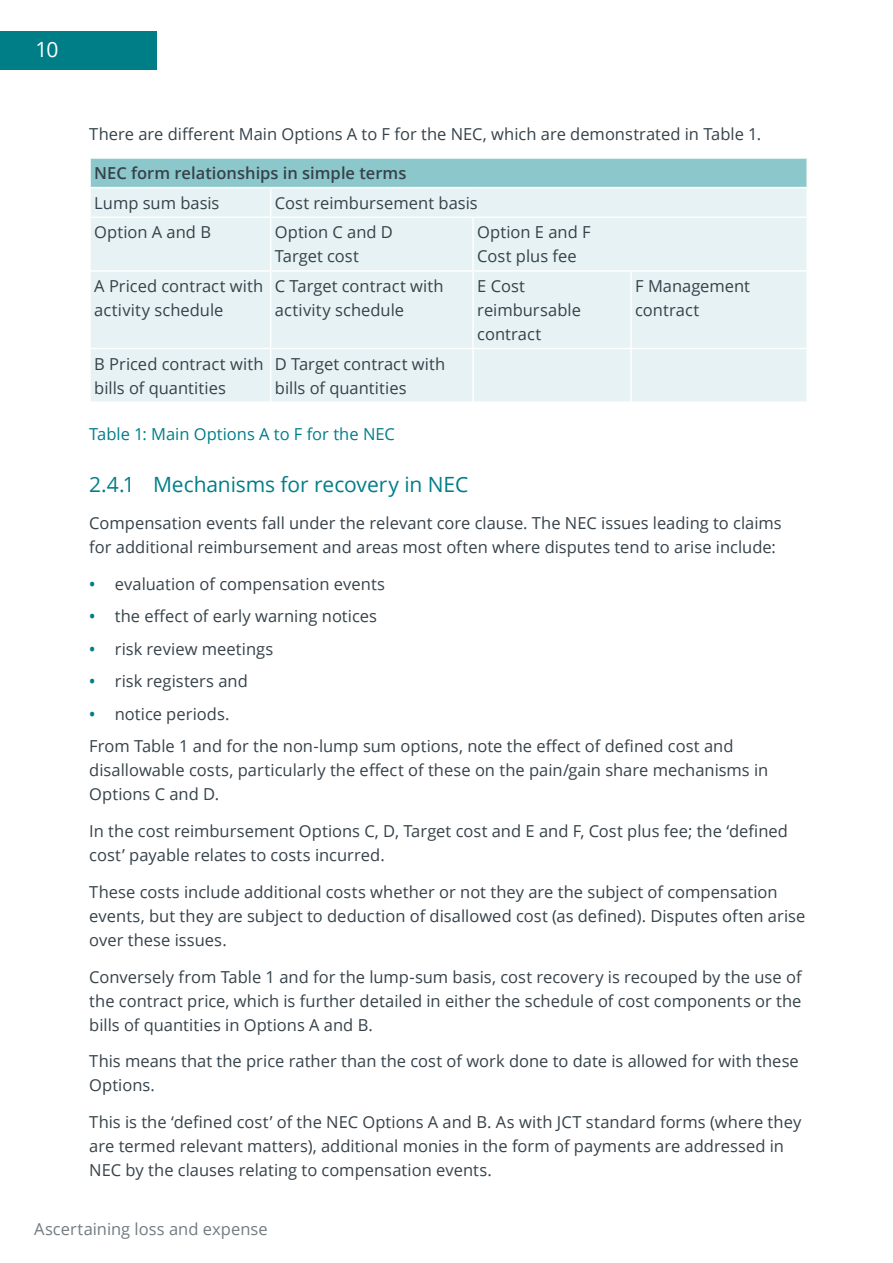
<style>
.page{position:relative;width:893px;height:1263px;background:#fff}
.page>*{position:absolute;margin:0;border:0;box-sizing:border-box;transform-origin:0 0}
.Heading_3{font:21px "Open Sans";letter-spacing:-.005em;color:#007e88}
.Body_Text{font:16.5px/24px "Open Sans";color:#36424a}
.Body_Text-2{font:600 16.5px "Open Sans";color:#36424a}
.Heading_4_caption{font:16.5px "Open Sans";color:#007e88}
.t1{font:16.5px "Open Sans";color:#727b80}
.t2{font:13.5px "Open Sans";color:#fff}
.s1{font-size:21px}
.s2{font-weight:600;color:#007e88}
</style>
<div class="page">
<div style="left:90px;top:158px;width:717px;height:30px;background:#8cc8cb"></div>
<div style="left:91px;top:188px;width:715px;height:213px;background:#e6f2f3"></div>
<hr style="left:89px;top:157px;width:182px;height:2px;background:#fff">
<hr style="left:89px;top:159px;width:2px;height:28px;background:#fff">
<hr style="left:271px;top:157px;width:202px;height:2px;background:#fff">
<hr style="left:473px;top:157px;width:158px;height:2px;background:#fff">
<hr style="left:631px;top:157px;width:177px;height:2px;background:#fff">
<hr style="left:806px;top:159px;width:2px;height:28px;background:#fff">
<hr style="left:89px;top:187px;width:182px;height:1px;background:#fff">
<hr style="left:271px;top:187px;width:202px;height:1px;background:#fff">
<svg style="left:270px;top:188px;width:1px;height:28px"></svg>
<hr style="left:473px;top:187px;width:158px;height:1px;background:#fff">
<hr style="left:631px;top:187px;width:177px;height:1px;background:#fff">
<hr style="left:89px;top:216px;width:182px;height:2px;background:#fff">
<hr style="left:271px;top:216px;width:202px;height:2px;background:#fff">
<hr style="left:270px;top:218px;width:1px;height:52px;background:#fff">
<hr style="left:473px;top:216px;width:158px;height:2px;background:#fff">
<hr style="left:472px;top:218px;width:2px;height:52px;background:#fff">
<hr style="left:631px;top:216px;width:177px;height:2px;background:#fff">
<hr style="left:89px;top:270px;width:182px;height:2px;background:#fff">
<hr style="left:271px;top:270px;width:202px;height:2px;background:#fff">
<hr style="left:270px;top:272px;width:1px;height:76px;background:#fff">
<hr style="left:473px;top:270px;width:158px;height:2px;background:#fff">
<hr style="left:472px;top:272px;width:2px;height:76px;background:#fff">
<hr style="left:631px;top:270px;width:177px;height:2px;background:#fff">
<hr style="left:630px;top:272px;width:2px;height:76px;background:#fff">
<hr style="left:89px;top:348px;width:182px;height:1px;background:#fff">
<hr style="left:271px;top:348px;width:202px;height:1px;background:#fff">
<hr style="left:270px;top:349px;width:1px;height:52px;background:#fff">
<hr style="left:473px;top:348px;width:158px;height:1px;background:#fff">
<hr style="left:472px;top:349px;width:2px;height:52px;background:#fff">
<hr style="left:631px;top:348px;width:177px;height:1px;background:#fff">
<hr style="left:630px;top:349px;width:2px;height:52px;background:#fff">
<div style="left:0;top:31px;width:157px;height:39px;background:#007e88"></div>
<p class="t2" style="left:35px;top:42px;width:24px">IP<span class="s1">10</span></p>
<p class="Body_Text" style="left:89px;top:122px;width:673px">There are different Main Options A to F for the NEC, which are demonstrated in Table 1.</p>
<p class="Body_Text-2" style="left:94px;top:162px;width:314px">NEC form relationships in simple terms</p>
<p class="Body_Text" style="left:94px;top:190px;width:127px">Lump sum basis</p>
<p class="Body_Text" style="left:275px;top:190px;width:204px">Cost reimbursement basis</p>
<p class="Body_Text" style="left:94px;top:220px;width:118px">Option A and B</p>
<p class="Body_Text" style="left:275px;top:220px;width:120px">Option C and D<br>Target cost</p>
<p class="Body_Text" style="left:477px;top:220px;width:115px">Option E and F<br>Cost plus fee</p>
<p class="Body_Text" style="left:94px;top:274px;width:170px">A Priced contract with activity schedule</p>
<p class="Body_Text" style="left:275px;top:274px;width:170px">C Target contract with activity schedule</p>
<p class="Body_Text" style="left:477px;top:274px;width:105px">E Cost reimbursable contract</p>
<p class="Body_Text" style="left:635px;top:274px;width:116px">F Management contract</p>
<p class="Body_Text" style="left:94px;top:351px;width:171px">B Priced contract with bills of quantities</p>
<p class="Body_Text" style="left:275px;top:351px;width:172px">D Target contract with bills of quantities</p>
<h4 class="Heading_4_caption" style="left:89px;top:422px;width:307px">Table 1: Main Options A to F for the NEC</h4>
<h3 class="Heading_3" style="left:89px;top:470px;width:380px">2.4.1 Mechanisms for recovery in NEC</h3>
<p class="Body_Text" style="left:89px;top:510px;width:694px">Compensation events fall under the relevant core clause. The NEC issues leading to claims for additional reimbursement and areas most often where disputes tend to arise include:</p>
<p class="Body_Text" style="left:89px;top:571px;width:297px"><span class="s2">•</span> evaluation of compensation events</p>
<p class="Body_Text" style="left:89px;top:604px;width:289px"><span class="s2">•</span> the effect of early warning notices</p>
<p class="Body_Text" style="left:89px;top:636px;width:185px"><span class="s2">•</span> risk review meetings</p>
<p class="Body_Text" style="left:89px;top:669px;width:160px"><span class="s2">•</span> risk registers and</p>
<p class="Body_Text" style="left:89px;top:701px;width:142px"><span class="s2">•</span> notice periods.</p>
<p class="Body_Text" style="left:89px;top:734px;width:681px">From Table 1 and for the non-lump sum options, note the effect of defined cost and disallowable costs, particularly the effect of these on the pain/gain share mechanisms in<br>Options C and D.</p>
<p class="Body_Text" style="left:89px;top:819px;width:700px">In the cost reimbursement Options C, D, Target cost and E and F, Cost plus fee; the ‘defined cost’ payable relates to costs incurred.</p>
<p class="Body_Text" style="left:89px;top:879px;width:718px">These costs include additional costs whether or not they are the subject of compensation events, but they are subject to deduction of disallowed cost (as defined). Disputes often arise over these issues.</p>
<p class="Body_Text" style="left:89px;top:964px;width:714px;text-align:justify">Conversely from Table 1 and for the lump-sum basis, cost recovery is recouped by the use of the contract price, which is further detailed in either the schedule of cost components or the bills of quantities in Options A and B.</p>
<p class="Body_Text" style="left:89px;top:1049px;width:711px">This means that the price rather than the cost of work done to date is allowed for with these<br>Options.</p>
<p class="Body_Text" style="left:89px;top:1110px;width:714px">This is the ‘defined cost’ of the NEC Options A and B. As with JCT standard forms (where they are termed relevant matters), additional monies in the form of payments are addressed in<br>NEC by the clauses relating to compensation events.</p>
<p class="t1" style="left:34px;top:1217px;width:235px">Ascertaining loss and expense</p>
</div>
